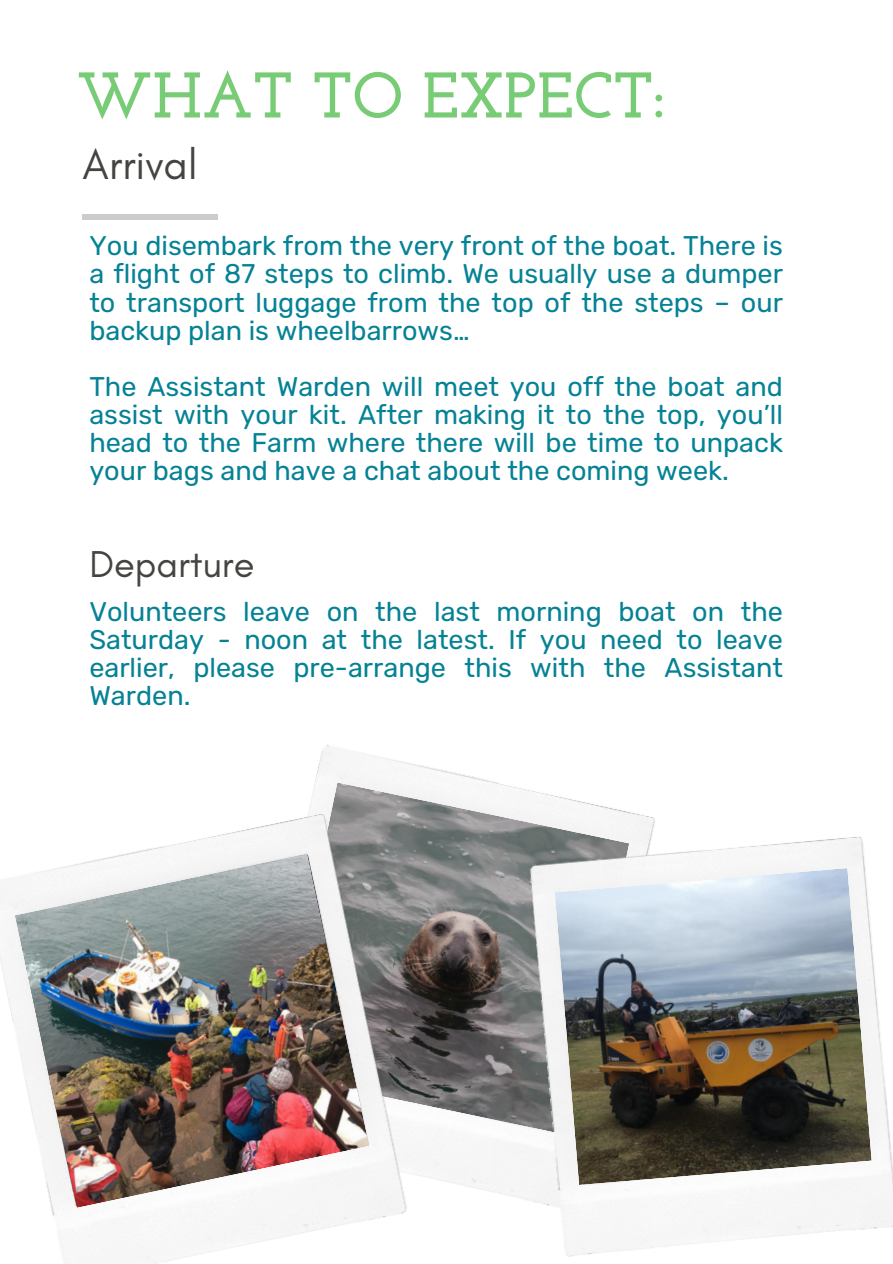
<style>
.page{position:relative;width:893px;height:1264px;background:#fff}
.page>*{position:absolute;margin:0;border:0;box-sizing:border-box;transform-origin:0 0}
.t1{font:700 64.35px "Josefin Slab";color:#78cc76}
.t2{font:42.75px "Glacial Indifference";color:#444440}
.t3{font:38.1px "Glacial Indifference";color:#444440}
.t4{font:27px/28.2px "Rubik";color:#058295;text-align:justify}
</style>
<div class="page">
<div style="left:83px;top:214px;width:135px;height:6px;background:#ccc"></div>
<img style="left:315px;top:744px;width:340px;height:456px">
<img style="left:309px;top:782px;width:320px;height:353px">
<img style="left:529px;top:835px;width:363px;height:422px">
<img style="left:554px;top:868px;width:317px;height:316px">
<img style="left:0;top:811px;width:410px;height:452px">
<img style="left:15px;top:853px;width:354px;height:354px">
<p class="t1" style="left:77px;top:69px;width:589px">WHAT TO EXPECT:</p>
<p class="t2" style="left:83px;top:138px;width:116px">Arrival</p>
<p class="t4" style="left:89px;top:232px;width:695px">You disembark from the very front of the boat. There is a flight of 87 steps to climb. We usually use a dumper to transport luggage from the top of the steps – our backup plan is wheelbarrows…</p>
<p class="t4" style="left:89px;top:372px;width:695px">The Assistant Warden will meet you off the boat and assist with your kit. After making it to the top, you’ll head to the Farm where there will be time to unpack your bags and have a chat about the coming week.</p>
<p class="t3" style="left:89px;top:541px;width:167px">Departure</p>
<p class="t4" style="left:89px;top:597px;width:695px">Volunteers leave on the last morning boat on the Saturday - noon at the latest. If you need to leave earlier, please pre-arrange this with the Assistant Warden.</p>
</div>
